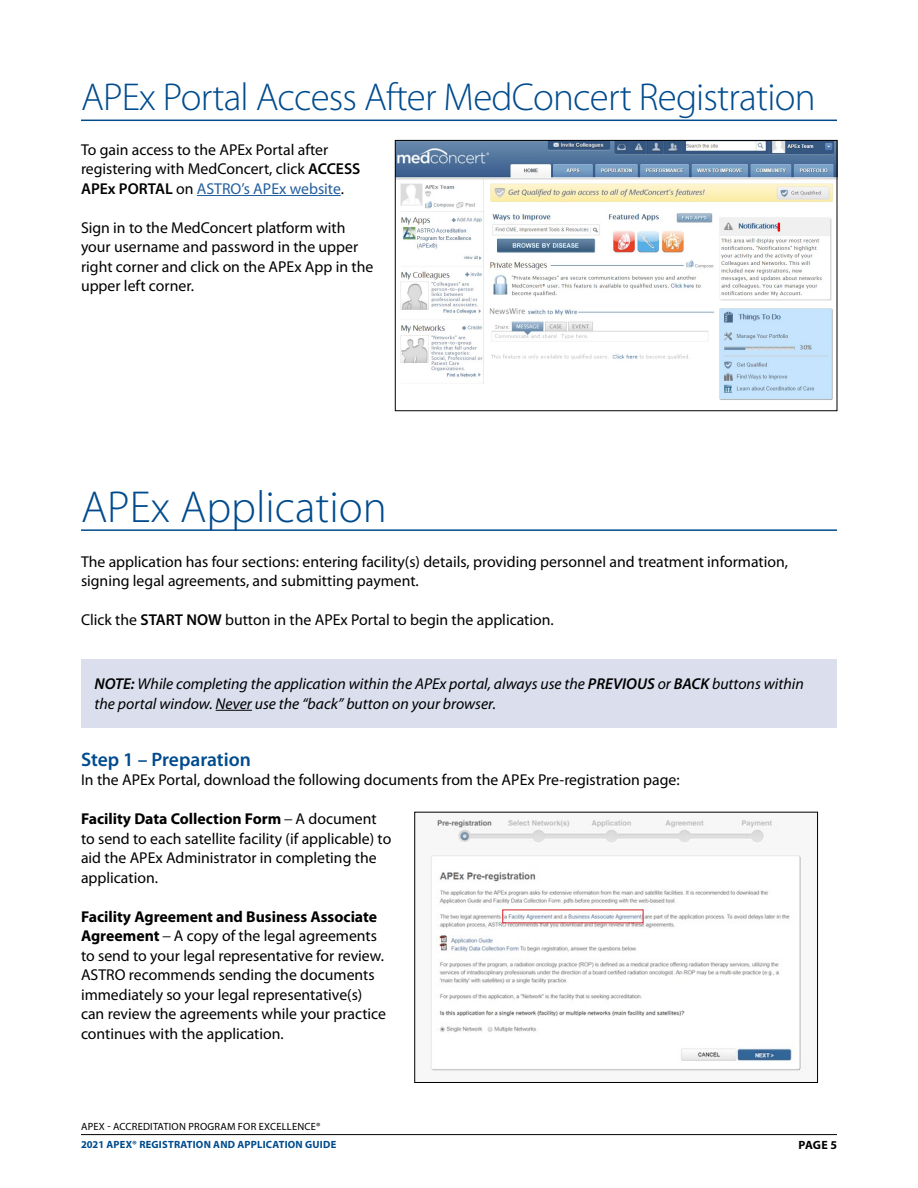
<style>
.page{position:relative;width:918px;height:1188px;background:#fff}
.page>*{position:absolute;margin:0;border:0;box-sizing:border-box;transform-origin:0 0}
.t1{font:300 45px "Myriad Pro";color:#004b8d}
.t2{font:300 39px "Myriad Pro";letter-spacing:-.02em;color:#004b8d}
.t3{font:600 19.5px "Myriad Pro";color:#004b8d}
.t4{font:15.75px/19.5px "Myriad Pro";color:#000}
.t5{font:italic 15.75px/19.5px "Myriad Pro";color:#000}
.t6{font:700 12px "Myriad Pro";color:#000}
.t7{font:700 10.5px "Myriad Pro";letter-spacing:.02em;color:#004b8d}
.t8{font:10.5px "Myriad Pro";letter-spacing:.02em;color:#000}
.s1{font-weight:600}
.s2{color:#215e9e}
.s3{font-weight:700}
.s4{font-family:"Adobe Caslon Pro"}
</style>
<div class="page">
<hr style="left:81px;top:1134px;width:756px;height:1px;background:#000">
<hr style="left:197px;top:195px;width:144px;height:1px;background:#215e9e">
<hr style="left:81px;top:120px;width:756px;height:1px;background:#004b8d">
<img style="left:397px;top:142px;width:438px;height:258px">
<div style="left:395px;top:140px;width:442px;height:271px;border:1px solid #000"></div>
<hr style="left:81px;top:529px;width:756px;height:2px;background:#004b8d">
<div style="left:81px;top:659px;width:756px;height:68px;background:#dadeed"></div>
<hr style="left:216px;top:710px;width:36px;height:1px;background:#000">
<img style="left:430px;top:819px;width:375px;height:255px">
<div style="left:415px;top:812px;width:403px;height:271px;border:1px solid #000"></div>
<h2 class="t2" style="left:81px;top:74px;width:736px">APEx Portal Access After MedConcert Registration</h2>
<p class="t4" style="left:81px;top:140px;width:281px">To gain access to the APEx Portal after registering with MedConcert, click <span class="s1">ACCESS<br>APEx PORTAL</span> on <span class="s2">ASTRO’s APEx website</span>.</p>
<p class="t4" style="left:81px;top:218px;width:294px">Sign in to the MedConcert platform with your username and password in the upper right corner and click on the APEx App in the upper left corner.</p>
<h1 class="t1" style="left:81px;top:480px;width:307px">APEx Application</h1>
<p class="t4" style="left:81px;top:551px;width:709px">The application has four sections: entering facility(s) details, providing personnel and treatment information, signing legal agreements, and submitting payment.</p>
<p class="t4" style="left:81px;top:610px;width:474px">Click the <span class="s1">START NOW</span> button in the APEx Portal to begin the application.</p>
<p class="t5" style="left:94px;top:674px;width:711px"><span class="s1">NOTE:</span> While completing the application within the APEx portal, always use the <span class="s1">PREVIOUS</span> or <span class="s1">BACK</span> buttons within the portal window. Never use the “back” button on your browser.</p>
<p class="t3" style="left:81px;top:747px;width:171px">Step 1 – Preparation</p>
<p class="t4" style="left:81px;top:770px;width:600px">In the APEx Portal, download the following documents from the APEx Pre-registration page:</p>
<p class="t4" style="left:81px;top:809px;width:312px"><span class="s3">Facility Data Collection Form</span> <span class="s4">–</span> A document to send to each satellite facility (if applicable) to aid the APEx Administrator in completing the application.</p>
<p class="t4" style="left:81px;top:907px;width:307px"><span class="s3">Facility Agreement and Business Associate Agreement</span> <span class="s4">–</span> A copy of the legal agreements to send to your legal representative for review.<br>ASTRO recommends sending the documents immediately so your legal representative(s) can review the agreements while your practice continues with the application.</p>
<p class="t8" style="left:81px;top:1120px;width:241px">APEX - ACCREDITATION PROGRAM FOR EXCELLENCE®</p>
<p class="t7" style="left:81px;top:1138px;width:257px">2021 APEX® REGISTRATION AND APPLICATION GUIDE</p>
<p class="t6" style="left:799px;top:1137px;width:40px">PAGE 5</p>
</div>
